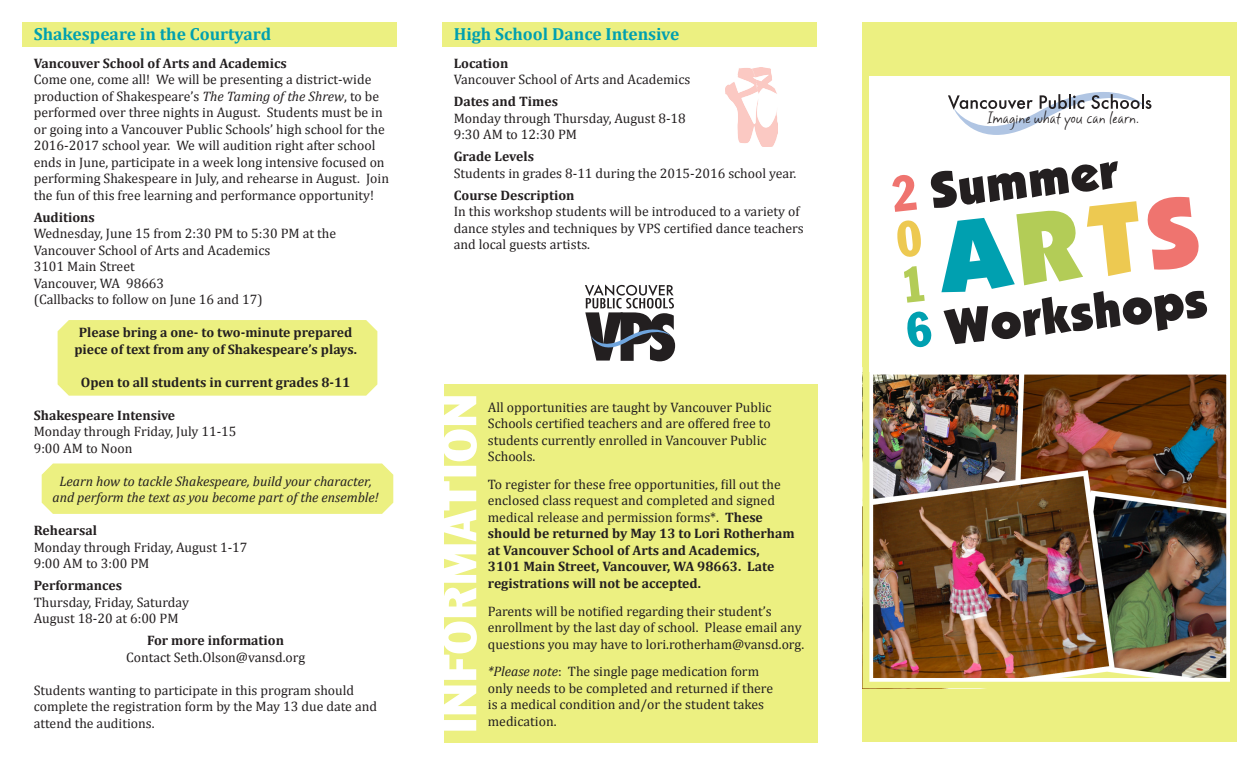
<style>
.page{position:relative;width:1260px;height:765px;background:#fff}
.page>*{position:absolute;margin:0;border:0;box-sizing:border-box;transform-origin:0 0}
.t1{font:700 17.5px "Cambria";color:#00a0b0}
.t2{font:14.75px "Mayfield";color:#231f20}
.t3{font:13.75px/16.5px "Cambria";color:#231f20}
.t4{font:700 13.75px/16.5px "Cambria";color:#231f20}
.t5{font:italic 13.75px "Cambria";color:#231f20}
.s1{font-style:italic}
.s2{font-weight:400}
</style>
<div class="page">
<div style="left:444px;top:384px;width:374px;height:358px;background:#ecf081"></div>
<svg style="left:444px;top:396px;width:33px;height:335px"></svg>
<div style="left:862px;top:22px;width:376px;height:720px;background:#ecf081"></div>
<div style="left:22px;top:22px;width:376px;height:25px;background:#ecf081"></div>
<div style="left:58px;top:320px;width:319px;height:76px;background:#ecf081"></div>
<div style="left:42px;top:464px;width:351px;height:50px;background:#ecf081"></div>
<div style="left:442px;top:22px;width:376px;height:25px;background:#ecf081"></div>
<svg style="left:585px;top:284px;width:90px;height:77px"></svg>
<img style="left:874px;top:376px;width:351px;height:301px">
<div style="left:869px;top:371px;width:361px;height:311px;border:4px solid #fff"></div>
<div style="left:869px;top:77px;width:361px;height:295px;background:#fff"></div>
<svg style="left:892px;top:161px;width:315px;height:186px"></svg>
<svg style="left:948px;top:92px;width:203px;height:43px"></svg>
<img style="left:725px;top:68px;width:53px;height:79px">
<p class="t1" style="left:34px;top:22px;width:239px">Shakespeare in the Courtyard</p>
<p class="t4" style="left:34px;top:54px;width:255px">Vancouver School of Arts and Academics</p>
<p class="t3" style="left:34px;top:71px;width:357px">Come one, come all! We will be presenting a district-wide production of Shakespeare’s <span class="s1">The Taming of the Shrew</span>, to be performed over three nights in August. Students must be in or going into a Vancouver Public Schools’ high school for the 2016-2017 school year. We will audition right after school ends in June, participate in a week long intensive focused on performing Shakespeare in July, and rehearse in August. Join the fun of this free learning and performance opportunity!</p>
<p class="t4" style="left:34px;top:208px;width:63px">Auditions</p>
<p class="t3" style="left:34px;top:225px;width:304px">Wednesday, June 15 from 2:30 PM to 5:30 PM at the<br>Vancouver School of Arts and Academics</p>
<p class="t3" style="left:34px;top:258px;width:102px">3101 Main Street</p>
<p class="t3" style="left:34px;top:275px;width:132px">Vancouver, WA 98663</p>
<p class="t3" style="left:34px;top:291px;width:231px">(Callbacks to follow on June 16 and 17)</p>
<p class="t4" style="left:79px;top:324px;width:275px">Please bring a one- to two-minute prepared</p>
<p class="t4" style="left:74px;top:340px;width:284px">piece of text from any of Shakespeare’s plays.</p>
<p class="t4" style="left:81px;top:373px;width:271px">Open to all students in current grades 8-11</p>
<p class="t4" style="left:34px;top:406px;width:143px">Shakespeare Intensive</p>
<p class="t3" style="left:34px;top:423px;width:204px">Monday through Friday, July 11-15</p>
<p class="t3" style="left:34px;top:440px;width:100px">9:00 AM to Noon</p>
<p class="t5" style="left:59px;top:471px;width:314px">Learn how to tackle Shakespeare, build your character,</p>
<p class="t5" style="left:52px;top:488px;width:328px">and perform the text as you become part of the ensemble!</p>
<p class="t4" style="left:34px;top:522px;width:65px">Rehearsal</p>
<p class="t3" style="left:34px;top:539px;width:215px">Monday through Friday, August 1-17</p>
<p class="t3" style="left:34px;top:555px;width:117px">9:00 AM to 3:00 PM</p>
<p class="t4" style="left:34px;top:577px;width:90px">Performances</p>
<p class="t3" style="left:34px;top:594px;width:157px">Thursday, Friday, Saturday</p>
<p class="t3" style="left:34px;top:610px;width:146px">August 18-20 at 6:00 PM</p>
<p class="t4" style="left:147px;top:632px;width:138px">For more information</p>
<p class="t3" style="left:126px;top:649px;width:181px">Contact Seth.Olson@vansd.org</p>
<p class="t3" style="left:34px;top:682px;width:345px">Students wanting to participate in this program should complete the registration form by the May 13 due date and attend the auditions.</p>
<p class="t1" style="left:454px;top:22px;width:227px">High School Dance Intensive</p>
<p class="t4" style="left:454px;top:54px;width:56px">Location</p>
<p class="t3" style="left:454px;top:71px;width:238px">Vancouver School of Arts and Academics</p>
<p class="t4" style="left:454px;top:93px;width:106px">Dates and Times</p>
<p class="t3" style="left:454px;top:110px;width:234px">Monday through Thursday, August 8-18</p>
<p class="t3" style="left:454px;top:126px;width:125px">9:30 AM to 12:30 PM</p>
<p class="t4" style="left:454px;top:148px;width:82px">Grade Levels</p>
<p class="t3" style="left:454px;top:165px;width:344px">Students in grades 8-11 during the 2015-2016 school year.</p>
<p class="t4" style="left:454px;top:187px;width:122px">Course Description</p>
<p class="t3" style="left:454px;top:203px;width:351px">In this workshop students will be introduced to a variety of dance styles and techniques by VPS certified dance teachers and local guests artists.</p>
<p class="t3" style="left:488px;top:399px;width:285px">All opportunities are taught by Vancouver Public Schools certified teachers and are offered free to students currently enrolled in Vancouver Public Schools.</p>
<p class="t4" style="left:488px;top:476px;width:308px"><span class="s2">To register for these free opportunities, fill out the enclosed class request and completed and signed medical release and permission forms*.</span> These should be returned by May 13 to Lori Rotherham at Vancouver School of Arts and Academics, 3101 Main Street, Vancouver, WA 98663. Late registrations will not be accepted.</p>
<p class="t3" style="left:488px;top:603px;width:318px">Parents will be notified regarding their student’s enrollment by the last day of school. Please email any questions you may have to lori.rotherham@vansd.org.</p>
<p class="t3" style="left:488px;top:663px;width:287px"><span class="s1">*Please note</span>: The single page medication form only needs to be completed and returned if there is a medical condition and/or the student takes medication.</p>
<p class="t2" style="left:987px;top:110px;width:154px">Imagine what you can learn.</p>
</div>
